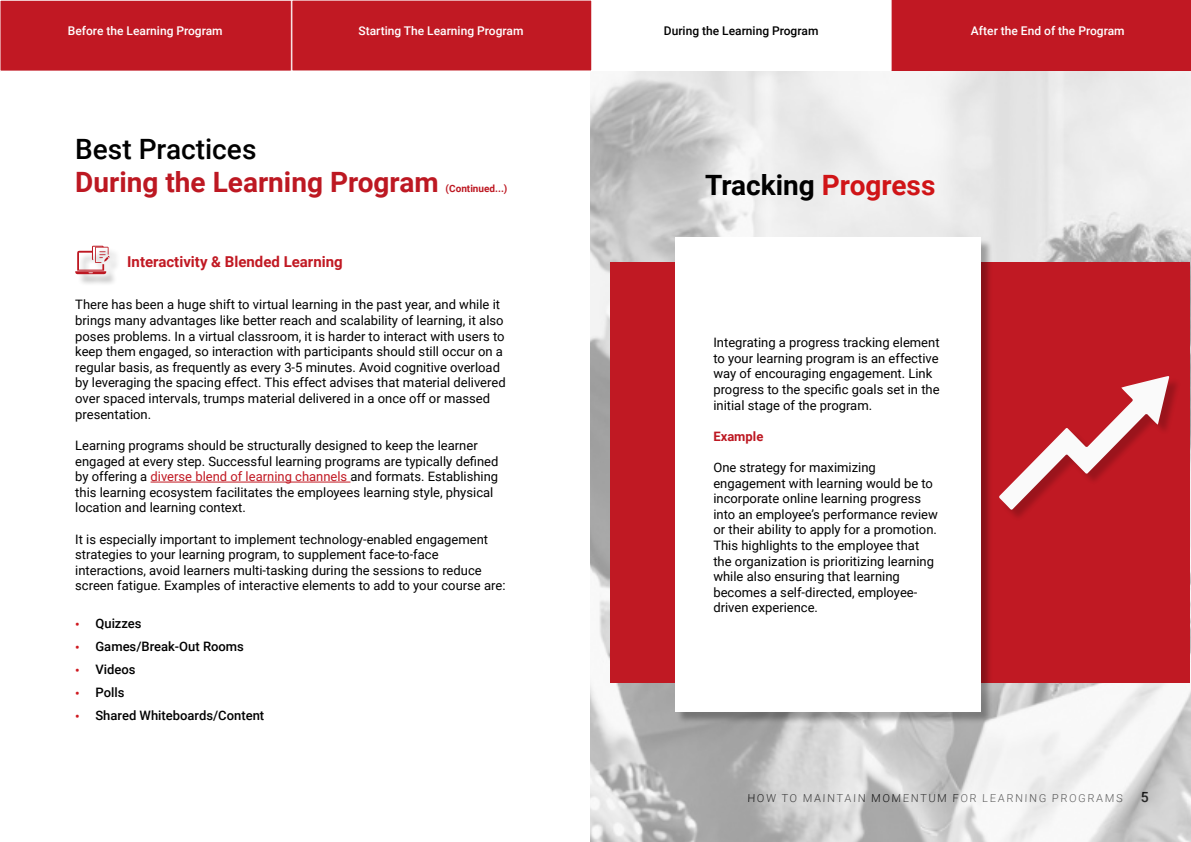
<style>
.page{position:relative;width:1191px;height:842px;background:#fff}
.page>*{position:absolute;margin:0;border:0;box-sizing:border-box;transform-origin:0 0}
.t1{font:700 28px "Roboto";color:#bd1822}
.t2{font:700 28px "Roboto";color:#000}
.t3{font:500 28px "Roboto";color:#000}
.t4{font:700 15px "Roboto";color:#c11923}
.t5{font:500 14px "Roboto";color:#000}
.t6{font:13px/15.6px "Roboto";color:#000}
.t7{font:500 13px/23px "Roboto";color:#000}
.t8{font:700 13px "Roboto";color:#bd1822}
.t9{font:500 13px/23px "Roboto";color:#cf181f;text-align:justify}
.t10{font:500 12px "Roboto";color:#fff}
.t11{font:500 12px "Roboto";color:#000}
.t12{font:300 11px "Roboto";color:#000}
.t13{font:700 10px "Roboto";color:#bd1822}
.s1{color:#c11923}
.s2{color:#d01417}
</style>
<div class="page">
<img style="left:591px;top:71px;width:599px;height:771px">
<div style="left:610px;top:262px;width:580px;height:421px;background:#c01923"></div>
<div style="left:676px;top:239px;width:316px;height:485px;background:#000;opacity:.3"></div>
<div style="left:675px;top:237px;width:305px;height:474px;background:#fff"></div>
<hr style="left:151px;top:482px;width:199px;height:1px;background:#c11923">
<div style="left:891px;top:0;width:300px;height:71px;background:#c11823"></div>
<div style="left:292px;top:0;width:300px;height:71px;background:#c11923"></div>
<div style="left:0;top:0;width:291px;height:71px;background:#c11823"></div>
<div style="left:0;top:0;width:292px;height:71px;border:1px solid #fff"></div>
<div style="left:1001px;top:378px;width:180px;height:144px;background:#000;opacity:.2"></div>
<svg style="left:999px;top:376px;width:170px;height:134px"></svg>
<div style="left:77px;top:247px;width:45px;height:40px;background:#000;opacity:.3"></div>
<svg style="left:75px;top:245px;width:35px;height:29px"></svg>
<p class="t10" style="left:68px;top:22px;width:156px">Before the Learning Program</p>
<p class="t10" style="left:358px;top:23px;width:166px">Starting The Learning Program</p>
<p class="t11" style="left:664px;top:23px;width:156px">During the Learning Program</p>
<p class="t10" style="left:971px;top:23px;width:155px">After the End of the Program</p>
<h1 class="t3" style="left:75px;top:129px;width:183px">Best Practices</h1>
<h1 class="t1" style="left:75px;top:163px;width:365px">During the Learning Program</h1>
<p class="t13" style="left:445px;top:182px;width:63px">(Continued...)</p>
<p class="t4" style="left:127px;top:251px;width:217px">Interactivity &amp; Blended Learning</p>
<p class="t6" style="left:75px;top:297px;width:432px">There has been a huge shift to virtual learning in the past year, and while it brings many advantages like better reach and scalability of learning, it also poses problems. In a virtual classroom, it is harder to interact with users to keep them engaged, so interaction with participants should still occur on a regular basis, as frequently as every 3-5 minutes. Avoid cognitive overload by leveraging the spacing effect. This effect advises that material delivered over spaced intervals, trumps material delivered in a once off or massed presentation.</p>
<p class="t6" style="left:75px;top:437px;width:425px">Learning programs should be structurally designed to keep the learner engaged at every step. Successful learning programs are typically defined by offering a <span class="s1">diverse blend of learning channels</span> and formats. Establishing this learning ecosystem facilitates the employees learning style, physical location and learning context.</p>
<p class="t6" style="left:75px;top:531px;width:432px">It is especially important to implement technology-enabled engagement strategies to your learning program, to supplement face-to-face interactions, avoid learners multi-tasking during the sessions to reduce screen fatigue. Examples of interactive elements to add to your course are:</p>
<p class="t9" style="left:75px;top:612px;width:6px">• • • • •</p>
<p class="t7" style="left:95px;top:611px;width:170px">Quizzes<br>Games/Break-Out Rooms<br>Videos<br>Polls<br>Shared Whiteboards/Content</p>
<h1 class="t2" style="left:705px;top:166px;width:232px">Tracking <span class="s2">Progress</span></h1>
<p class="t6" style="left:713px;top:334px;width:228px">Integrating a progress tracking element to your learning program is an effective way of encouraging engagement. Link progress to the specific goals set in the initial stage of the program.</p>
<p class="t8" style="left:713px;top:427px;width:51px">Example</p>
<p class="t6" style="left:713px;top:459px;width:226px">One strategy for maximizing engagement with learning would be to incorporate online learning progress into an employee’s performance review or their ability to apply for a promotion.<br>This highlights to the employee that the organization is prioritizing learning while also ensuring that learning becomes a self-directed, employee&shy;driven experience.</p>
<p class="t12" style="left:747px;top:790px;width:377px">HOW TO MAINTAIN MOMENTUM FOR LEARNING PROGRAMS</p>
<p class="t5" style="left:1140px;top:787px;width:9px">5</p>
</div>
